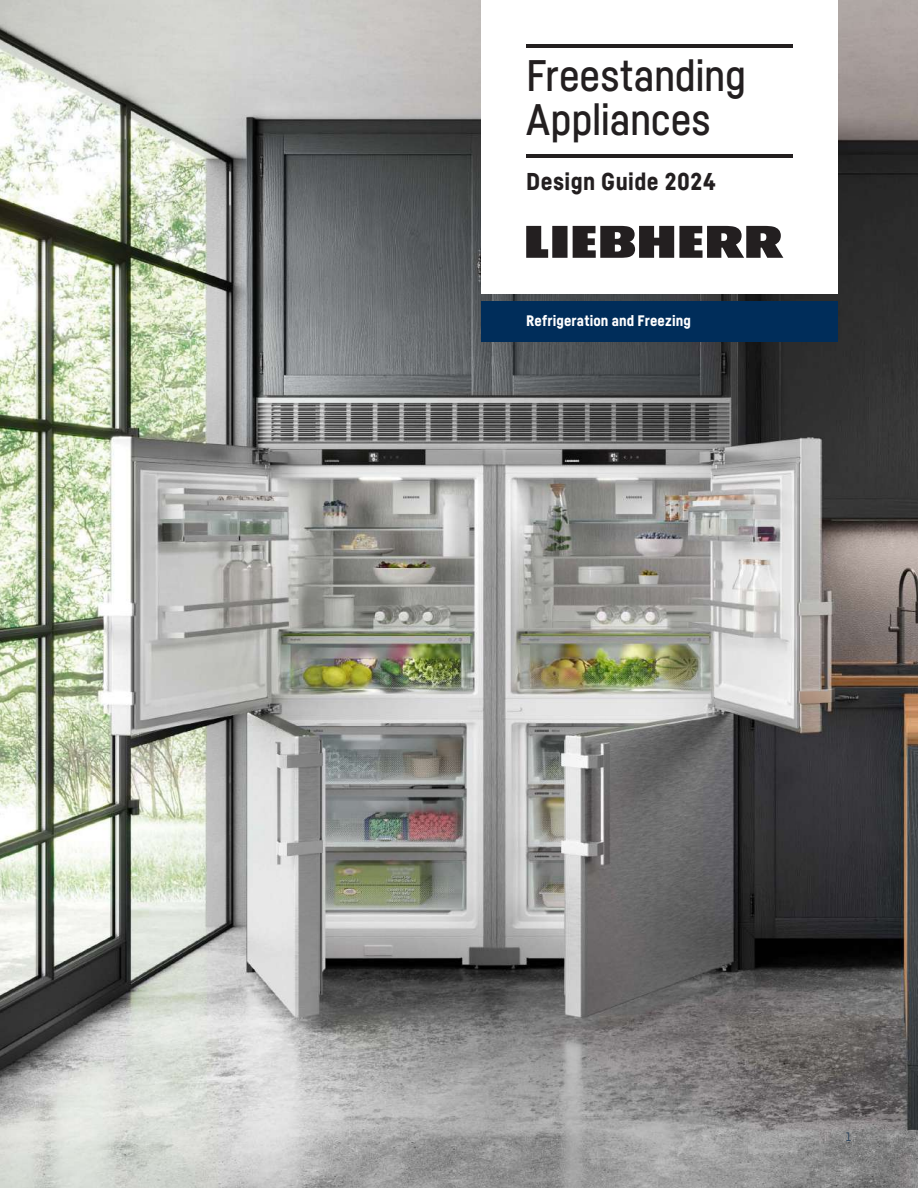
<style>
.page{position:relative;width:918px;height:1188px;background:#fff}
.page>*{position:absolute;margin:0;border:0;box-sizing:border-box;transform-origin:0 0}
.t1{font:43.5px/43.5px "Liebherr Head";letter-spacing:-.01em;color:#231f20}
.t2{font:900 24px "Liebherr Head";letter-spacing:.02em;color:#231f20}
.t3{font:900 15px "Liebherr Head";letter-spacing:.005em;color:#fff}
.t4{font:12px "Liebherr Text";color:#2c4560}
</style>
<div class="page">
<img style="left:0;top:0;width:918px;height:1188px">
<div style="left:481px;top:0;width:357px;height:293px;background:#fff"></div>
<div style="left:481px;top:301px;width:357px;height:41px;background:#002d5a"></div>
<hr style="left:526px;top:44px;width:266px;height:4px;background:#231f20">
<svg style="left:526px;top:226px;width:257px;height:32px"></svg>
<hr style="left:526px;top:154px;width:266px;height:4px;background:#231f20">
<h1 class="t1" style="left:526px;top:53px;width:222px">Freestanding<br>Appliances</h1>
<h2 class="t2" style="left:526px;top:166px;width:191px">Design Guide 2024</h2>
<p class="t3" style="left:526px;top:311px;width:166px">Refrigeration and Freezing</p>
<p class="t4" style="left:846px;top:1129px;width:7px">1</p>
</div>
